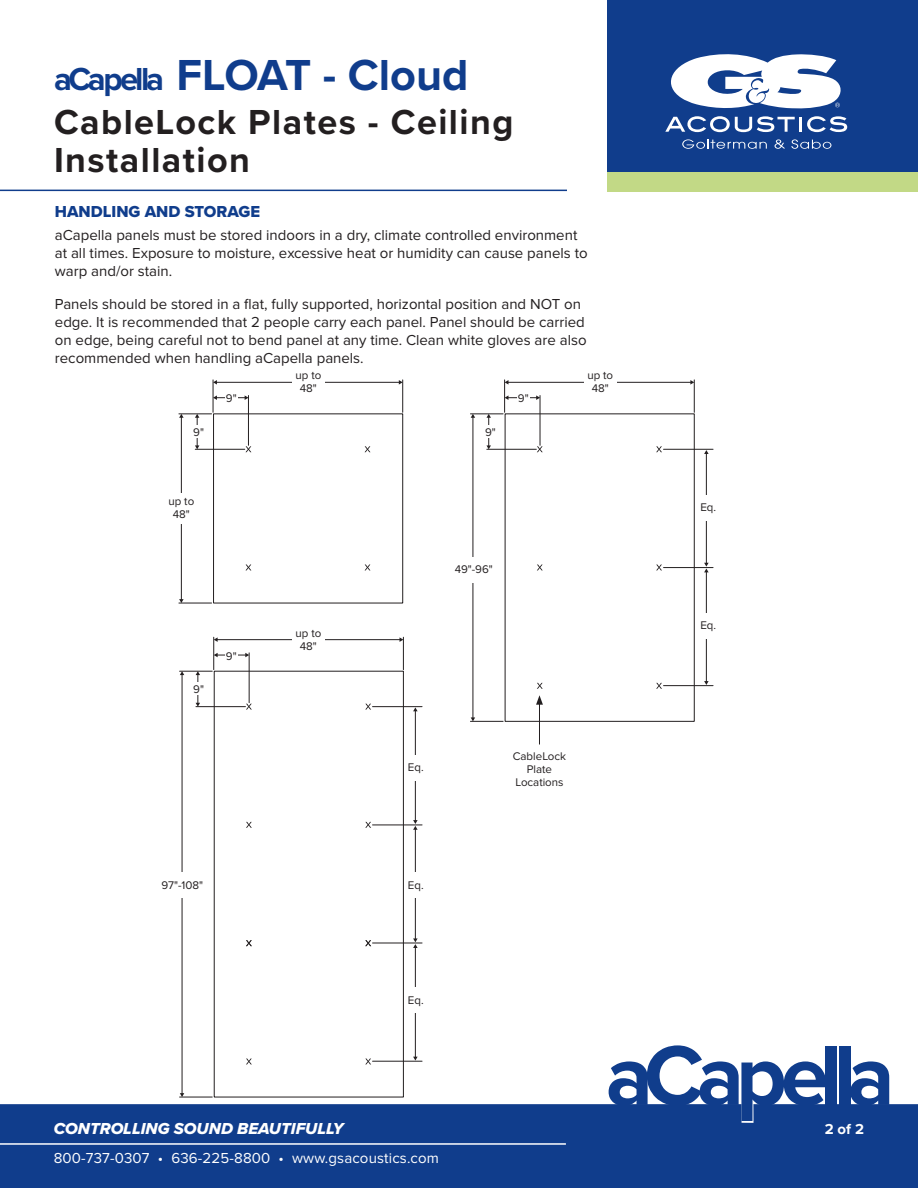
<style>
.page{position:relative;width:918px;height:1188px;background:#fff}
.page>*{position:absolute;margin:0;border:0;box-sizing:border-box;transform-origin:0 0}
.t1{font:700 45px "Proxima Nova";color:#103d8c}
.t2{font:700 36px/37.5px "Proxima Nova";letter-spacing:.04em;color:#231f20}
.t3{font:16.5px "Proxima Nova Extrabld It";color:#fff}
.t4{font:16.5px "Proxima Nova Extrabld";color:#103d8c}
.t5{font:15px/18px "Proxima Nova";color:#231f20}
.t6{font:15px "Proxima Nova";letter-spacing:.01em;color:#fff}
.t7{font:700 15px "Proxima Nova";color:#fff}
.t8{font:11.55px/12.9px "Proxima Nova";color:#231f20;text-align:center}
.s1{font-size:33px}
</style>
<div class="page">
<div style="left:0;top:1104px;width:918px;height:84px;background:#103d8c"></div>
<div style="left:607px;top:0;width:311px;height:190px;background:#103d8c"></div>
<svg style="left:682px;top:139px;width:85px;height:10px"></svg>
<svg style="left:775px;top:139px;width:10px;height:10px"></svg>
<svg style="left:791px;top:139px;width:40px;height:10px"></svg>
<svg style="left:665px;top:116px;width:130px;height:16px"></svg>
<hr style="left:799px;top:117px;width:3px;height:15px;background:#fff">
<svg style="left:807px;top:116px;width:40px;height:16px"></svg>
<svg style="left:671px;top:54px;width:170px;height:55px"></svg>
<hr style="left:0;top:1143px;width:566px;height:2px;background:#fff">
<svg style="left:609px;top:1045px;width:217px;height:76px"></svg>
<div style="left:826px;top:1046px;width:11px;height:59px;background:#103d8c"></div>
<div style="left:840px;top:1046px;width:11px;height:59px;background:#103d8c"></div>
<svg style="left:850px;top:1061px;width:39px;height:45px"></svg>
<div style="left:607px;top:172px;width:311px;height:19px;background:#c2d986"></div>
<hr style="left:0;top:190px;width:567px;height:1px;background:#103d8c">
<hr style="left:181px;top:417px;width:1px;height:183px;background:#231f20">
<svg style="left:179px;top:599px;width:5px;height:4px"></svg>
<hr style="left:216px;top:382px;width:183px;height:1px;background:#231f20">
<svg style="left:399px;top:380px;width:3px;height:5px"></svg>
<svg style="left:195px;top:415px;width:4px;height:34px"></svg>
<svg style="left:214px;top:395px;width:35px;height:5px"></svg>
<hr style="left:195px;top:449px;width:50px;height:1px;background:#231f20">
<hr style="left:179px;top:414px;width:33px;height:1px;background:#231f20">
<hr style="left:179px;top:603px;width:33px;height:1px;background:#231f20">
<hr style="left:213px;top:380px;width:1px;height:32px;background:#231f20">
<hr style="left:402px;top:380px;width:1px;height:32px;background:#231f20">
<hr style="left:248px;top:396px;width:1px;height:49px;background:#231f20">
<svg style="left:246px;top:446px;width:5px;height:6px"></svg>
<svg style="left:246px;top:565px;width:5px;height:5px"></svg>
<svg style="left:365px;top:446px;width:5px;height:6px"></svg>
<svg style="left:365px;top:565px;width:5px;height:5px"></svg>
<div style="left:213px;top:414px;width:190px;height:189px;border:1px solid #231f20"></div>
<hr style="left:182px;top:674px;width:1px;height:420px;background:#231f20">
<svg style="left:180px;top:1093px;width:4px;height:4px"></svg>
<hr style="left:217px;top:639px;width:183px;height:1px;background:#231f20">
<svg style="left:400px;top:637px;width:3px;height:5px"></svg>
<svg style="left:214px;top:637px;width:4px;height:5px"></svg>
<svg style="left:196px;top:672px;width:4px;height:34px"></svg>
<svg style="left:214px;top:653px;width:35px;height:4px"></svg>
<hr style="left:196px;top:706px;width:49px;height:1px;background:#231f20">
<hr style="left:180px;top:671px;width:32px;height:1px;background:#231f20">
<hr style="left:180px;top:1097px;width:32px;height:1px;background:#231f20">
<hr style="left:213px;top:637px;width:1px;height:33px;background:#231f20">
<hr style="left:403px;top:637px;width:1px;height:33px;background:#231f20">
<hr style="left:249px;top:653px;width:1px;height:50px;background:#231f20">
<div style="left:214px;top:671px;width:190px;height:426px;border:1px solid #231f20"></div>
<svg style="left:246px;top:704px;width:6px;height:6px"></svg>
<svg style="left:246px;top:822px;width:6px;height:6px"></svg>
<svg style="left:365px;top:704px;width:6px;height:6px"></svg>
<svg style="left:365px;top:822px;width:6px;height:6px"></svg>
<svg style="left:246px;top:940px;width:6px;height:6px"></svg>
<svg style="left:246px;top:1059px;width:6px;height:5px"></svg>
<svg style="left:365px;top:940px;width:6px;height:6px"></svg>
<svg style="left:365px;top:1059px;width:6px;height:5px"></svg>
<hr style="left:473px;top:417px;width:1px;height:301px;background:#231f20">
<svg style="left:471px;top:717px;width:4px;height:4px"></svg>
<hr style="left:508px;top:382px;width:183px;height:1px;background:#231f20">
<svg style="left:690px;top:380px;width:4px;height:5px"></svg>
<svg style="left:505px;top:380px;width:3px;height:5px"></svg>
<svg style="left:486px;top:415px;width:5px;height:34px"></svg>
<hr style="left:706px;top:453px;width:1px;height:110px;background:#231f20">
<svg style="left:704px;top:450px;width:5px;height:4px"></svg>
<hr style="left:706px;top:572px;width:1px;height:110px;background:#231f20">
<svg style="left:704px;top:563px;width:5px;height:9px"></svg>
<svg style="left:704px;top:681px;width:5px;height:4px"></svg>
<svg style="left:505px;top:395px;width:35px;height:5px"></svg>
<hr style="left:487px;top:449px;width:49px;height:1px;background:#231f20">
<hr style="left:470px;top:414px;width:33px;height:1px;background:#231f20">
<hr style="left:470px;top:721px;width:33px;height:1px;background:#231f20">
<hr style="left:504px;top:380px;width:1px;height:32px;background:#231f20">
<hr style="left:694px;top:380px;width:1px;height:32px;background:#231f20">
<hr style="left:540px;top:396px;width:1px;height:49px;background:#231f20">
<svg style="left:537px;top:446px;width:6px;height:6px"></svg>
<svg style="left:537px;top:565px;width:6px;height:5px"></svg>
<svg style="left:656px;top:446px;width:6px;height:6px"></svg>
<svg style="left:656px;top:565px;width:6px;height:5px"></svg>
<svg style="left:537px;top:683px;width:6px;height:6px"></svg>
<svg style="left:656px;top:683px;width:6px;height:6px"></svg>
<hr style="left:664px;top:449px;width:49px;height:1px;background:#231f20">
<hr style="left:664px;top:567px;width:49px;height:1px;background:#231f20">
<hr style="left:664px;top:685px;width:49px;height:1px;background:#231f20">
<hr style="left:415px;top:711px;width:1px;height:110px;background:#231f20">
<svg style="left:413px;top:707px;width:5px;height:4px"></svg>
<hr style="left:415px;top:829px;width:1px;height:110px;background:#231f20">
<svg style="left:413px;top:820px;width:5px;height:10px"></svg>
<hr style="left:373px;top:706px;width:49px;height:1px;background:#231f20">
<hr style="left:373px;top:825px;width:49px;height:1px;background:#231f20">
<hr style="left:373px;top:943px;width:49px;height:1px;background:#231f20">
<hr style="left:415px;top:947px;width:1px;height:110px;background:#231f20">
<svg style="left:413px;top:938px;width:5px;height:10px"></svg>
<svg style="left:413px;top:1057px;width:5px;height:4px"></svg>
<hr style="left:373px;top:1061px;width:49px;height:1px;background:#231f20">
<div style="left:168px;top:494px;width:26px;height:30px;background:#fff"></div>
<div style="left:453px;top:557px;width:41px;height:26px;background:#fff"></div>
<div style="left:699px;top:495px;width:19px;height:26px;background:#fff"></div>
<div style="left:406px;top:755px;width:20px;height:25px;background:#fff"></div>
<div style="left:160px;top:873px;width:45px;height:25px;background:#fff"></div>
<div style="left:292px;top:367px;width:33px;height:30px;background:#fff"></div>
<div style="left:225px;top:393px;width:13px;height:9px;background:#fff"></div>
<div style="left:192px;top:425px;width:13px;height:13px;background:#fff"></div>
<hr style="left:539px;top:702px;width:1px;height:42px;background:#231f20">
<svg style="left:536px;top:695px;width:7px;height:10px"></svg>
<div style="left:584px;top:367px;width:32px;height:30px;background:#fff"></div>
<div style="left:517px;top:393px;width:13px;height:9px;background:#fff"></div>
<div style="left:484px;top:425px;width:13px;height:13px;background:#fff"></div>
<div style="left:699px;top:613px;width:19px;height:26px;background:#fff"></div>
<div style="left:406px;top:873px;width:20px;height:25px;background:#fff"></div>
<div style="left:406px;top:987px;width:20px;height:26px;background:#fff"></div>
<div style="left:292px;top:625px;width:33px;height:30px;background:#fff"></div>
<div style="left:225px;top:650px;width:13px;height:10px;background:#fff"></div>
<div style="left:192px;top:682px;width:13px;height:13px;background:#fff"></div>
<h1 class="t1" style="left:54px;top:42px;width:416px"><span class="s1">aCapella</span> FLOAT - Cloud</h1>
<h2 class="t2" style="left:54px;top:103px;width:461px">CableLock Plates - Ceiling<br>Installation</h2>
<p class="t4" style="left:55px;top:199px;width:207px">HANDLING AND STORAGE</p>
<p class="t5" style="left:55px;top:226px;width:534px">aCapella panels must be stored indoors in a dry, climate controlled environment at all times. Exposure to moisture, excessive heat or humidity can cause panels to warp and/or stain.</p>
<p class="t5" style="left:55px;top:295px;width:533px">Panels should be stored in a flat, fully supported, horizontal position and NOT on edge. It is recommended that 2 people carry each panel. Panel should be carried on edge, being careful not to bend panel at any time. Clean white gloves are also recommended when handling aCapella panels.</p>
<p class="t8" style="left:193px;top:426px;width:12px">9"</p>
<p class="t8" style="left:226px;top:392px;width:12px">9"</p>
<p class="t8" style="left:168px;top:495px;width:27px">up to<br>48"</p>
<p class="t8" style="left:193px;top:683px;width:12px">9"</p>
<p class="t8" style="left:226px;top:649px;width:12px">9"</p>
<p class="t8" style="left:295px;top:369px;width:27px">up to<br>48"</p>
<p class="t8" style="left:295px;top:626px;width:27px">up to<br>48"</p>
<p class="t8" style="left:161px;top:878px;width:43px">97"-108"</p>
<p class="t8" style="left:485px;top:426px;width:12px">9"</p>
<p class="t8" style="left:518px;top:392px;width:12px">9"</p>
<p class="t8" style="left:455px;top:563px;width:40px">49"-96"</p>
<p class="t8" style="left:587px;top:369px;width:27px">up to<br>48"</p>
<p class="t8" style="left:408px;top:761px;width:17px">Eq.</p>
<p class="t8" style="left:408px;top:878px;width:17px">Eq.</p>
<p class="t8" style="left:408px;top:993px;width:17px">Eq.</p>
<p class="t8" style="left:513px;top:750px;width:55px">CableLock<br>Plate<br>Locations</p>
<p class="t3" style="left:54px;top:1116px;width:291px">CONTROLLING SOUND BEAUTIFULLY</p>
<p class="t6" style="left:54px;top:1150px;width:387px">800-737-0307 • 636-225-8800 • www.gsacoustics.com</p>
<p class="t8" style="left:700px;top:501px;width:17px">Eq.</p>
<p class="t8" style="left:700px;top:619px;width:17px">Eq.</p>
<p class="t7" style="left:825px;top:1117px;width:41px">2 of 2</p>
</div>
